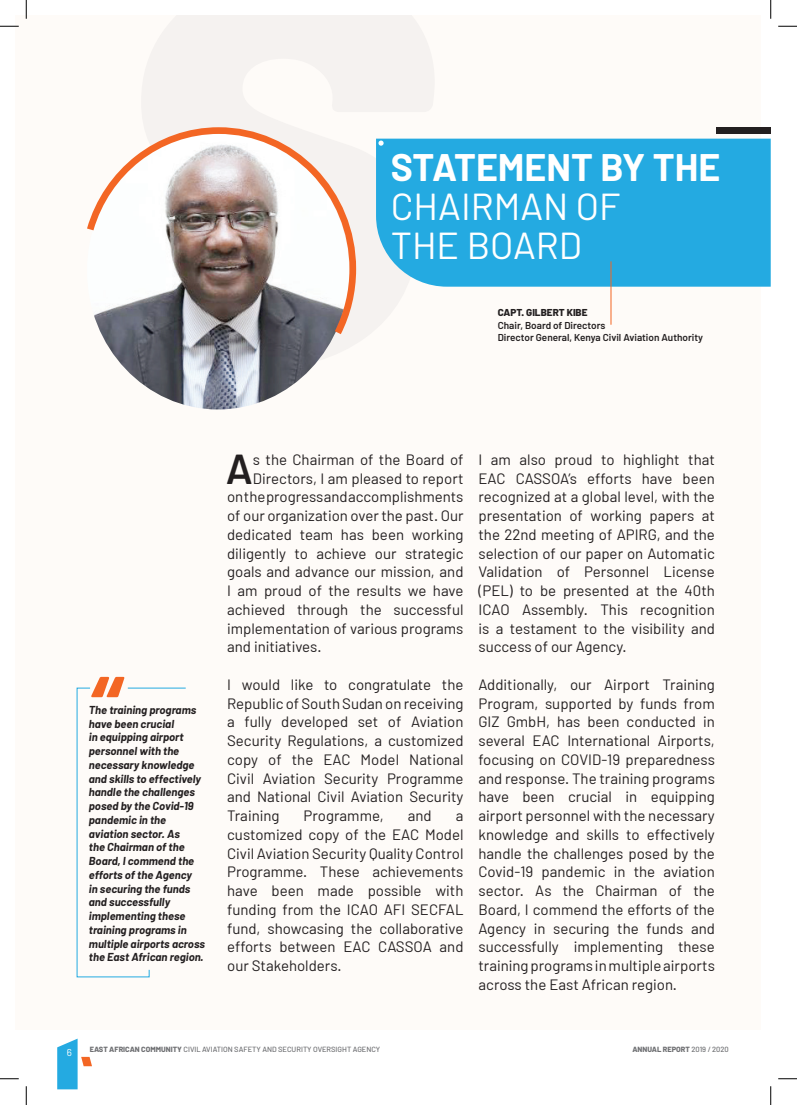
<style>
.page{position:relative;width:797px;height:1105px;background:#fff}
.page>*{position:absolute;margin:0;border:0;box-sizing:border-box;transform-origin:0 0}
.t1{font:600 41.75px "Barlow";color:#231f20}
.t2{font:37.5px/38.8px "Barlow";color:#fff}
.t3{font:700 37.5px "Barlow";color:#fff}
.t4{font:15px/18.8px "Barlow";color:#231f20;text-align:justify}
.t5{font:italic 700 11.25px/13.8px "Barlow";color:#231f20}
.t6{font:600 10px/12.5px "Barlow";color:#231f20}
.t7{font:800 10px "Barlow";color:#231f20}
.t8{font:10px "Barlow";color:#fff}
.t9{font:500 7.5px "Barlow";color:#6f7073}
.t10{font:800 7.5px "Barlow";color:#6f7073}
.s1{font-weight:800}
.s2{font-weight:500}
</style>
<div class="page">
<svg style="left:57px;top:1038px;width:35px;height:51px"></svg>
<div style="left:16px;top:16px;width:744px;height:1014px;background:#fefbf8"></div>
<div style="left:117px;top:16px;width:317px;height:354px;background:#f5f2f0"></div>
<img style="left:101px;top:334px;width:234px;height:75px">
<svg style="left:87px;top:127px;width:269px;height:207px"></svg>
<div style="left:376px;top:139px;width:394px;height:148px;background:#24aae1"></div>
<svg style="left:378px;top:141px;width:5px;height:5px"></svg>
<hr style="left:128px;top:688px;width:58px;height:1px;background:#24aae1">
<svg style="left:76px;top:677px;width:74px;height:300px"></svg>
<hr style="left:610px;top:261px;width:1px;height:64px;background:#f36624">
<div style="left:716px;top:128px;width:54px;height:6px;background:#231f20"></div>
<svg style="left:0;top:25px;width:19px;height:2px"></svg>
<svg style="left:778px;top:25px;width:19px;height:2px"></svg>
<svg style="left:0;top:1078px;width:19px;height:1px"></svg>
<svg style="left:778px;top:1078px;width:19px;height:1px"></svg>
<svg style="left:25px;top:0;width:2px;height:19px"></svg>
<svg style="left:25px;top:1086px;width:2px;height:19px"></svg>
<svg style="left:770px;top:0;width:1px;height:19px"></svg>
<svg style="left:770px;top:1086px;width:1px;height:19px"></svg>
<h2 class="t3" style="left:391px;top:144px;width:331px">STATEMENT BY THE</h2>
<h2 class="t2" style="left:391px;top:186px;width:231px">CHAIRMAN OF<br>THE BOARD</h2>
<p class="t7" style="left:498px;top:306px;width:91px">CAPT. GILBERT KIBE</p>
<p class="t6" style="left:498px;top:319px;width:207px">Chair, Board of Directors<br>Director General, Kenya Civil Aviation Authority</p>
<p class="t5" style="left:89px;top:703px;width:117px">The training programs have been crucial<br>in equipping airport personnel with the necessary knowledge and skills to effectively handle the challenges posed by the Covid-19 pandemic in the aviation sector. As<br>the Chairman of the<br>Board, I commend the efforts of the Agency<br>in securing the funds and successfully implementing these training programs in multiple airports across the East African region.</p>
<h1 class="t1" style="left:226px;top:443px;width:29px">A</h1>
<p class="t4" style="left:253px;top:450px;width:212px">s the Chairman of the Board of</p>
<p class="t4" style="left:253px;top:468px;width:212px">Directors, I am pleased to report</p>
<p class="t4" style="left:227px;top:487px;width:238px">on the progress and accomplishments</p>
<p class="t4" style="left:227px;top:506px;width:238px">of our organization over the past. Our</p>
<p class="t4" style="left:227px;top:525px;width:238px">dedicated team has been working</p>
<p class="t4" style="left:227px;top:543px;width:238px">diligently to achieve our strategic</p>
<p class="t4" style="left:227px;top:562px;width:238px">goals and advance our mission, and</p>
<p class="t4" style="left:227px;top:581px;width:238px">I am proud of the results we have</p>
<p class="t4" style="left:227px;top:600px;width:238px">achieved through the successful</p>
<p class="t4" style="left:227px;top:618px;width:238px">implementation of various programs</p>
<p class="t4" style="left:227px;top:637px;width:96px">and initiatives.</p>
<p class="t4" style="left:227px;top:675px;width:238px">I would like to congratulate the Republic of South Sudan on receiving a fully developed set of Aviation Security Regulations, a customized copy of the EAC Model National Civil Aviation Security Programme and National Civil Aviation Security Training</p>
<p class="t4" style="left:304px;top:806px;width:82px">Programme,</p>
<p class="t4" style="left:408px;top:806px;width:25px">and</p>
<p class="t4" style="left:227px;top:806px;width:238px;text-indent:229px">a customized copy of the EAC Model Civil Aviation Security Quality Control Programme. These achievements have been made possible with funding from the ICAO AFI SECFAL fund, showcasing the collaborative efforts between EAC CASSOA and our Stakeholders.</p>
<p class="t4" style="left:478px;top:450px;width:238px">I am also proud to highlight that EAC CASSOA’s efforts have been recognized at a global level, with the presentation of working papers at the 22nd meeting of APIRG, and the selection of our paper on Automatic Validation of Personnel License (PEL) to be presented at the 40th ICAO Assembly. This recognition is a testament to the visibility and success of our Agency.</p>
<p class="t4" style="left:478px;top:675px;width:238px">Additionally, our Airport Training Program, supported by funds from GIZ GmbH, has been conducted in several EAC International Airports, focusing on COVID-19 preparedness and response. The training programs have been crucial in equipping airport personnel with the necessary knowledge and skills to effectively handle the challenges posed by the Covid-19 pandemic in the aviation sector. As the Chairman of the Board, I commend the efforts of the Agency in securing the funds and successfully implementing these training programs in multiple airports across the East African region.</p>
<p class="t8" style="left:67px;top:1046px;width:7px">6</p>
<p class="t9" style="left:90px;top:1045px;width:292px"><span class="s1">EAST AFRICAN COMMUNITY</span> CIVIL AVIATION SAFETY AND SECURITY OVERSIGHT AGENCY</p>
<p class="t10" style="left:632px;top:1045px;width:98px">ANNUAL REPORT <span class="s2">2019 / 2020</span></p>
</div>
